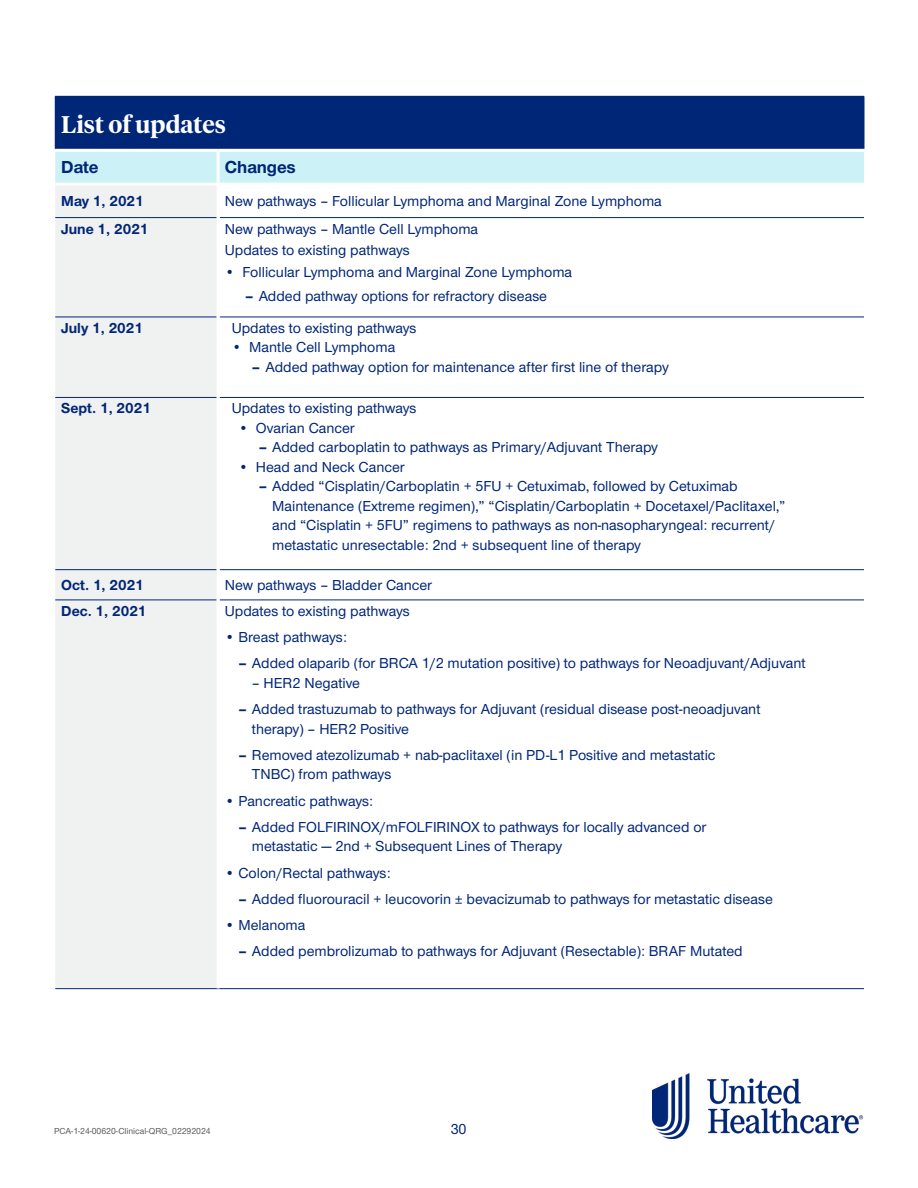
<style>
.page{position:relative;width:918px;height:1188px;background:#fff}
.page>*{position:absolute;margin:0;border:0;box-sizing:border-box;transform-origin:0 0}
.t1{font:600 24px "UHC Serif Headline";color:#fff}
.t2{font:700 18px "UHC Sans";color:#002677}
.t3{font:500 15px/19.5px "UHC Sans";color:#002677}
.t4{font:700 15px "UHC Sans";color:#002677}
.t5{font:500 9px "UHC Sans";color:#5a5a5a}
.s1{font-weight:700}
</style>
<div class="page">
<img style="left:652px;top:1074px;width:212px;height:64px">
<div style="left:55px;top:96px;width:809px;height:54px;background:#002677"></div>
<div style="left:55px;top:152px;width:809px;height:31px;background:#ccf2f7"></div>
<div style="left:55px;top:186px;width:162px;height:802px;background:#f0f1f1"></div>
<hr style="left:864px;top:96px;width:1px;height:53px;background:#002677">
<hr style="left:55px;top:217px;width:162px;height:1px;background:#002677">
<hr style="left:220px;top:217px;width:644px;height:1px;background:#002677">
<hr style="left:55px;top:317px;width:162px;height:1px;background:#002677">
<hr style="left:220px;top:317px;width:644px;height:1px;background:#002677">
<hr style="left:55px;top:397px;width:162px;height:1px;background:#002677">
<hr style="left:220px;top:397px;width:644px;height:1px;background:#002677">
<hr style="left:55px;top:569px;width:162px;height:1px;background:#002677">
<hr style="left:220px;top:569px;width:644px;height:1px;background:#002677">
<hr style="left:55px;top:600px;width:162px;height:1px;background:#002677">
<hr style="left:220px;top:600px;width:644px;height:1px;background:#002677">
<hr style="left:55px;top:988px;width:163px;height:1px;background:#002677">
<hr style="left:218px;top:988px;width:646px;height:1px;background:#002677">
<hr style="left:217px;top:152px;width:3px;height:31px;background:#fff">
<hr style="left:55px;top:149px;width:163px;height:3px;background:#fff">
<hr style="left:218px;top:149px;width:646px;height:3px;background:#fff">
<h1 class="t1" style="left:61px;top:108px;width:166px">List of updates</h1>
<p class="t2" style="left:61px;top:155px;width:39px">Date</p>
<p class="t2" style="left:225px;top:155px;width:72px">Changes</p>
<p class="t4" style="left:61px;top:191px;width:84px">May 1, 2021</p>
<p class="t3" style="left:225px;top:190px;width:438px">New pathways – Follicular Lymphoma and Marginal Zone Lymphoma</p>
<p class="t4" style="left:61px;top:218px;width:89px">June 1, 2021</p>
<p class="t3" style="left:225px;top:217px;width:255px;line-height:21.6px">New pathways – Mantle Cell Lymphoma<br>Updates to existing pathways</p>
<p class="t3" style="left:225px;top:262px;width:349px">• Follicular Lymphoma and Marginal Zone Lymphoma</p>
<p class="t3" style="left:245px;top:285px;width:303px"><span class="s1">–</span> Added pathway options for refractory disease</p>
<p class="t4" style="left:61px;top:318px;width:83px">July 1, 2021</p>
<p class="t3" style="left:232px;top:318px;width:186px">Updates to existing pathways</p>
<p class="t3" style="left:232px;top:337px;width:165px">• Mantle Cell Lymphoma</p>
<p class="t3" style="left:252px;top:357px;width:418px"><span class="s1">–</span> Added pathway option for maintenance after first line of therapy</p>
<p class="t4" style="left:61px;top:398px;width:91px">Sept. 1, 2021</p>
<p class="t3" style="left:232px;top:398px;width:186px">Updates to existing pathways</p>
<p class="t3" style="left:238px;top:418px;width:118px">• Ovarian Cancer</p>
<p class="t3" style="left:259px;top:437px;width:401px"><span class="s1">–</span> Added carboplatin to pathways as Primary/Adjuvant Therapy</p>
<p class="t3" style="left:238px;top:457px;width:168px">• Head and Neck Cancer</p>
<p class="t3" style="left:272px;top:476px;width:515px;text-indent:-14px"><span class="s1">–</span> Added “Cisplatin/Carboplatin + 5FU + Cetuximab, followed by Cetuximab Maintenance (Extreme regimen),” “Cisplatin/Carboplatin + Docetaxel/Paclitaxel,” and “Cisplatin + 5FU” regimens to pathways as non-nasopharyngeal: recurrent/ metastatic unresectable: 2nd + subsequent line of therapy</p>
<p class="t4" style="left:61px;top:575px;width:84px">Oct. 1, 2021</p>
<p class="t3" style="left:225px;top:574px;width:209px">New pathways – Bladder Cancer</p>
<p class="t4" style="left:61px;top:601px;width:87px">Dec. 1, 2021</p>
<p class="t3" style="left:225px;top:601px;width:186px">Updates to existing pathways</p>
<p class="t3" style="left:225px;top:627px;width:124px">• Breast pathways:</p>
<p class="t3" style="left:238px;top:653px;width:569px"><span class="s1">–</span> Added olaparib (for BRCA 1/2 mutation positive) to pathways for Neoadjuvant/Adjuvant</p>
<p class="t3" style="left:252px;top:673px;width:110px">– HER2 Negative</p>
<p class="t3" style="left:252px;top:699px;width:510px;text-indent:-13px"><span class="s1">–</span> Added trastuzumab to pathways for Adjuvant (residual disease post-neoadjuvant therapy) – HER2 Positive</p>
<p class="t3" style="left:252px;top:745px;width:465px;text-indent:-13px"><span class="s1">–</span> Removed atezolizumab + nab-paclitaxel (in PD-L1 Positive and metastatic<br>TNBC) from pathways</p>
<p class="t3" style="left:225px;top:790px;width:150px">• Pancreatic pathways:</p>
<p class="t3" style="left:252px;top:817px;width:456px;text-indent:-14px"><span class="s1">–</span> Added FOLFIRINOX/mFOLFIRINOX to pathways for locally advanced or metastatic — 2nd + Subsequent Lines of Therapy</p>
<p class="t3" style="left:225px;top:862px;width:167px">• Colon/Rectal pathways:</p>
<p class="t3" style="left:238px;top:889px;width:536px"><span class="s1">–</span> Added fluorouracil + leucovorin ± bevacizumab to pathways for metastatic disease</p>
<p class="t3" style="left:225px;top:915px;width:82px">• Melanoma</p>
<p class="t3" style="left:238px;top:941px;width:506px"><span class="s1">–</span> Added pembrolizumab to pathways for Adjuvant (Resectable): BRAF Mutated</p>
<p class="t5" style="left:54px;top:1125px;width:158px">PCA-1-24-00620-Clinical-QRG_02292024</p>
<p class="t3" style="left:451px;top:1119px;width:17px">30</p>
</div>
